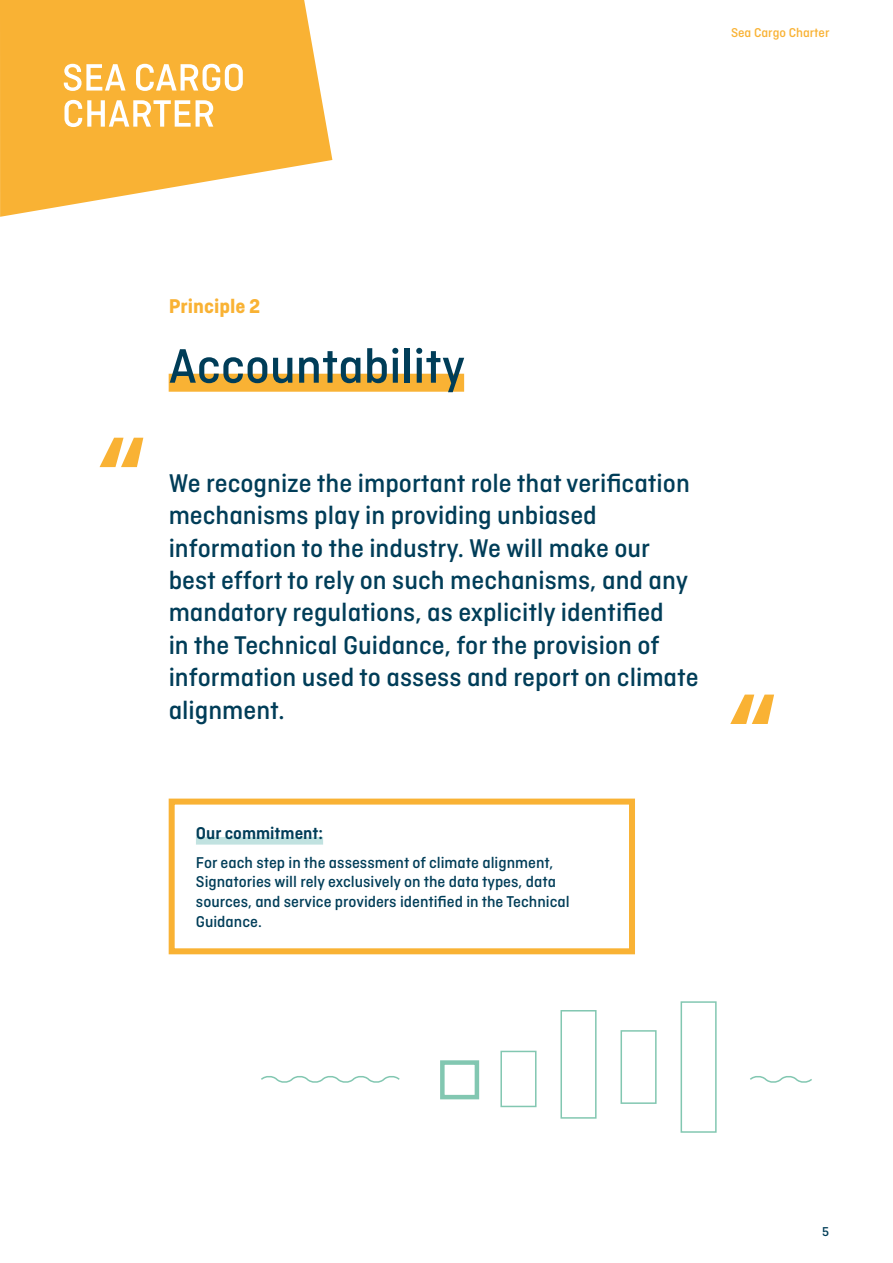
<style>
.page{position:relative;width:893px;height:1263px;background:#fff}
.page>*{position:absolute;margin:0;border:0;box-sizing:border-box;transform-origin:0 0}
.t1{font:500 51px "Ciutadella";color:#003d58}
.t2{font:500 27px/32.4px "Ciutadella";color:#003d58}
.t3{font:700 21px "Ciutadella";color:#f9b234}
.t4{font:600 18px "Ciutadella";color:#003d58}
.t5{font:500 16.5px/19.8px "Ciutadella";color:#003d58}
.t6{font:500 13.5px "Ciutadella";color:#f9b234}
.t7{font:500 13.5px "Ciutadella";color:#003d58}
</style>
<div class="page">
<svg style="left:261px;top:1076px;width:139px;height:7px"></svg>
<svg style="left:750px;top:1076px;width:62px;height:7px"></svg>
<div style="left:500px;top:1051px;width:36px;height:56px;border:2px solid #82c7b1"></div>
<div style="left:681px;top:1001px;width:36px;height:132px;border:2px solid #82c7b1"></div>
<div style="left:620px;top:1030px;width:37px;height:74px;border:2px solid #82c7b1"></div>
<div style="left:560px;top:1010px;width:37px;height:109px;border:2px solid #82c7b1"></div>
<div style="left:440px;top:1060px;width:39px;height:39px;border:4px solid #82c7b1"></div>
<svg style="left:100px;top:438px;width:43px;height:29px"></svg>
<svg style="left:730px;top:694px;width:44px;height:30px"></svg>
<div style="left:196px;top:837px;width:127px;height:7px;background:#c1e2e0"></div>
<div style="left:169px;top:798px;width:466px;height:156px;border:6px solid #f9b234"></div>
<div style="left:169px;top:374px;width:295px;height:18px;background:#f9b234"></div>
<svg style="left:0;top:0;width:332px;height:217px;fill:#f9b234"></svg>
<svg style="left:64px;top:64px;width:62px;height:27px"></svg>
<svg style="left:136px;top:64px;width:107px;height:27px"></svg>
<svg style="left:65px;top:100px;width:148px;height:27px"></svg>
<p class="t6" style="left:731px;top:25px;width:100px">Sea Cargo Charter</p>
<p class="t3" style="left:169px;top:294px;width:93px">Principle 2</p>
<h1 class="t1" style="left:169px;top:337px;width:298px">Accountability</h1>
<p class="t2" style="left:169px;top:467px;width:531px">We recognize the important role that verification mechanisms play in providing unbiased information to the industry. We will make our best effort to rely on such mechanisms, and any mandatory regulations, as explicitly identified<br>in the Technical Guidance, for the provision of information used to assess and report on climate alignment.</p>
<p class="t4" style="left:196px;top:823px;width:129px">Our commitment:</p>
<p class="t5" style="left:196px;top:852px;width:375px">For each step in the assessment of climate alignment, Signatories will rely exclusively on the data types, data sources, and service providers identified in the Technical Guidance.</p>
<p class="t7" style="left:822px;top:1224px;width:8px">5</p>
</div>
